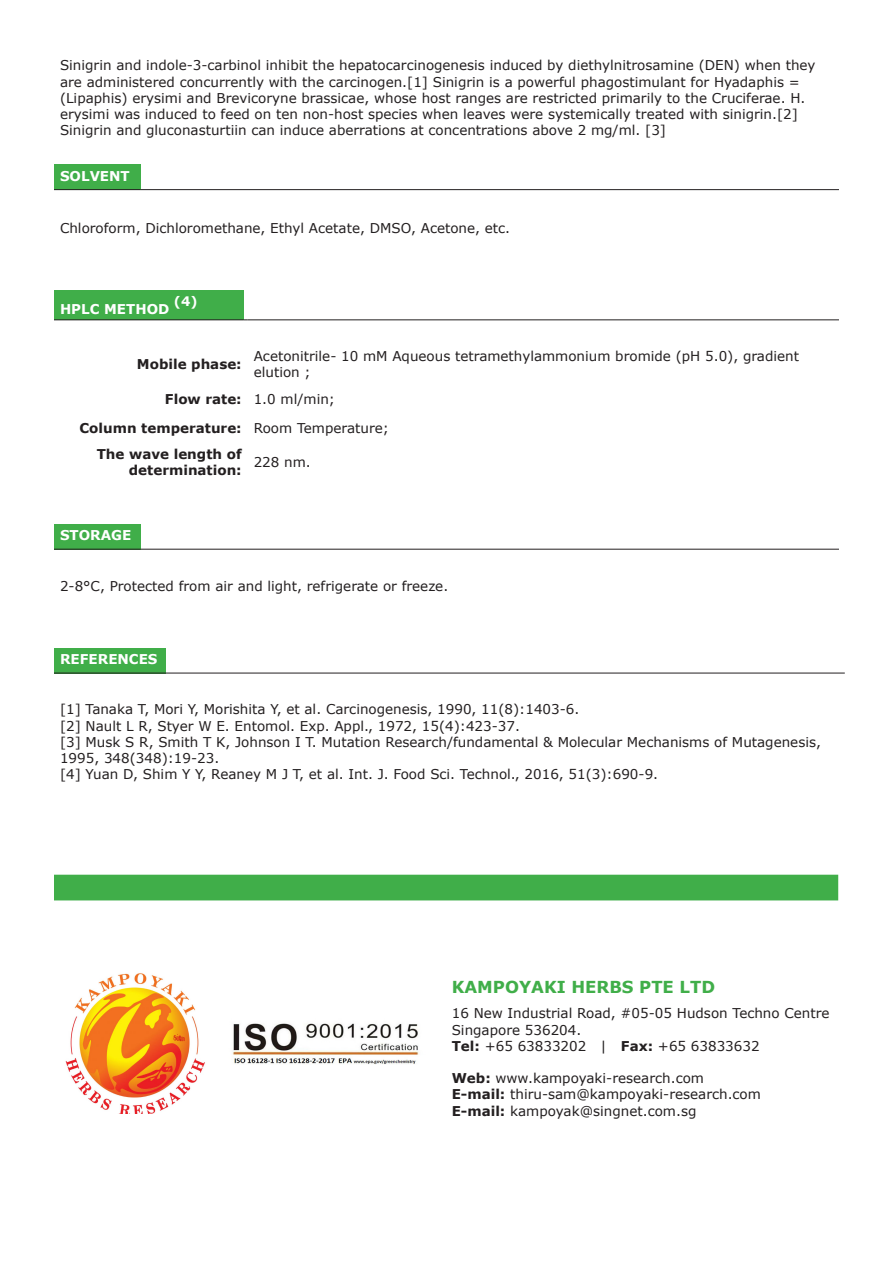
<style>
.page{position:relative;width:893px;height:1263px;background:#fff}
.page>*{position:absolute;margin:0;border:0;box-sizing:border-box;transform-origin:0 0}
.t1{font:700 16.5px "Verdana";color:#40ae49}
.t2{font:13.5px/16.2px "Verdana";color:#231f20}
.t3{font:700 13.5px/16.2px "Verdana";color:#231f20;text-align:right}
.t4{font:700 13.5px "Verdana";color:#fff}
.t5{font:700 13.05px "Verdana";color:#fff}
.s1{font-weight:700}
</style>
<div class="page">
<div style="left:54px;top:165px;width:86px;height:25px;background:#40ae49"></div>
<hr style="left:54px;top:189px;width:86px;height:1px;background:#231f20">
<hr style="left:140px;top:189px;width:699px;height:1px;background:#231f20">
<div style="left:54px;top:291px;width:189px;height:29px;background:#40ae49"></div>
<hr style="left:54px;top:320px;width:189px;height:1px;background:#231f20">
<hr style="left:248px;top:320px;width:591px;height:1px;background:#231f20">
<div style="left:54px;top:524px;width:86px;height:25px;background:#40ae49"></div>
<hr style="left:54px;top:549px;width:86px;height:1px;background:#231f20">
<hr style="left:140px;top:549px;width:699px;height:1px;background:#231f20">
<div style="left:54px;top:648px;width:112px;height:25px;background:#40ae49"></div>
<hr style="left:54px;top:673px;width:112px;height:1px;background:#231f20">
<hr style="left:166px;top:673px;width:679px;height:1px;background:#231f20">
<div style="left:54px;top:875px;width:784px;height:25px;background:#40ae49"></div>
<img style="left:65px;top:973px;width:140px;height:140px">
<img style="left:232px;top:1023px;width:187px;height:41px">
<p class="t2" style="left:60px;top:58px;width:757px">Sinigrin and indole-3-carbinol inhibit the hepatocarcinogenesis induced by diethylnitrosamine (DEN) when they are administered concurrently with the carcinogen.[1] Sinigrin is a powerful phagostimulant for Hyadaphis = (Lipaphis) erysimi and Brevicoryne brassicae, whose host ranges are restricted primarily to the Cruciferae. H. erysimi was induced to feed on ten non-host species when leaves were systemically treated with sinigrin.[2]</p>
<p class="t2" style="left:60px;top:122px;width:608px">Sinigrin and gluconasturtiin can induce aberrations at concentrations above 2 mg/ml. [3]</p>
<p class="t4" style="left:60px;top:167px;width:71px">SOLVENT</p>
<p class="t2" style="left:60px;top:220px;width:452px">Chloroform, Dichloromethane, Ethyl Acetate, DMSO, Acetone, etc.</p>
<p class="t4" style="left:60px;top:300px;width:111px">HPLC METHOD</p>
<p class="t5" style="left:174px;top:293px;width:25px">(4)</p>
<p class="t3" style="left:137px;top:356px;width:106px">Mobile phase:</p>
<p class="t2" style="left:254px;top:348px;width:547px">Acetonitrile- 10 mM Aqueous tetramethylammonium bromide (pH 5.0), gradient elution ;</p>
<p class="t3" style="left:165px;top:391px;width:78px">Flow rate:</p>
<p class="t2" style="left:254px;top:391px;width:83px">1.0 ml/min;</p>
<p class="t3" style="left:80px;top:420px;width:164px">Column temperature:</p>
<p class="t2" style="left:254px;top:420px;width:137px">Room Temperature;</p>
<p class="t3" style="left:97px;top:446px;width:146px">The wave length of determination:</p>
<p class="t2" style="left:254px;top:454px;width:59px">228 nm.</p>
<p class="t4" style="left:60px;top:527px;width:73px">STORAGE</p>
<p class="t2" style="left:60px;top:578px;width:390px">2-8°C, Protected from air and light, refrigerate or freeze.</p>
<p class="t4" style="left:60px;top:651px;width:99px">REFERENCES</p>
<p class="t2" style="left:60px;top:702px;width:521px">[1] Tanaka T, Mori Y, Morishita Y, et al. Carcinogenesis, 1990, 11(8):1403-6.</p>
<p class="t2" style="left:60px;top:718px;width:461px">[2] Nault L R, Styer W E. Entomol. Exp. Appl., 1972, 15(4):423-37.</p>
<p class="t2" style="left:60px;top:734px;width:762px">[3] Musk S R, Smith T K, Johnson I T. Mutation Research/fundamental &amp; Molecular Mechanisms of Mutagenesis,<br>1995, 348(348):19-23.</p>
<p class="t2" style="left:60px;top:766px;width:600px">[4] Yuan D, Shim Y Y, Reaney M J T, et al. Int. J. Food Sci. Technol., 2016, 51(3):690-9.</p>
<p class="t1" style="left:452px;top:976px;width:265px">KAMPOYAKI HERBS PTE LTD</p>
<p class="t2" style="left:452px;top:1005px;width:379px">16 New Industrial Road, #05-05 Hudson Techno Centre</p>
<p class="t2" style="left:452px;top:1022px;width:131px">Singapore 536204.</p>
<p class="t2" style="left:452px;top:1038px;width:309px"><span class="s1">Tel:</span> +65 63833202 | <span class="s1">Fax:</span> +65 63833632</p>
<p class="t2" style="left:452px;top:1070px;width:254px"><span class="s1">Web:</span> www.kampoyaki-research.com</p>
<p class="t2" style="left:452px;top:1086px;width:311px"><span class="s1">E-mail:</span> thiru-sam@kampoyaki-research.com</p>
<p class="t2" style="left:452px;top:1103px;width:246px"><span class="s1">E-mail:</span> kampoyak@singnet.com.sg</p>
</div>
